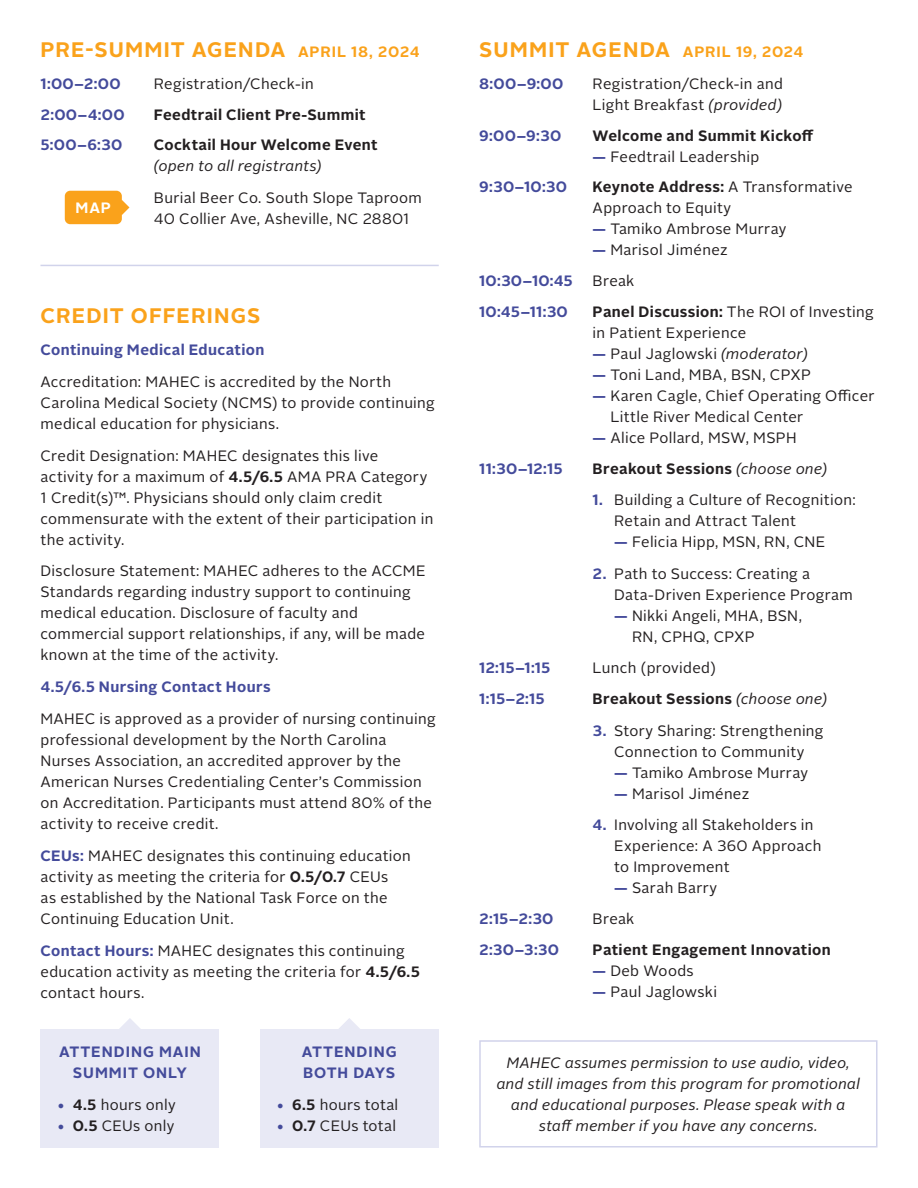
<style>
.page{position:relative;width:918px;height:1188px;background:#fff}
.page>*{position:absolute;margin:0;border:0;box-sizing:border-box;transform-origin:0 0}
.Heading{font:700 21px "Alright Sans";letter-spacing:.055em;color:#faa21b}
.Paragraph{font:15px/21px "Alright Sans";letter-spacing:.02em;color:#231f20}
.Paragraph-2{font:700 15px "Alright Sans";letter-spacing:.02em;color:#444b9b}
.Paragraph-3{font:700 15px/21px "Alright Sans";letter-spacing:.025em;color:#231f20}
.Paragraph-4{font:italic 15px/21px "Alright Sans";letter-spacing:.02em;color:#231f20;text-align:center}
.Subheading{font:700 15px/21px "Alright Sans";letter-spacing:.065em;color:#444b9b;text-align:center}
.t1{font:700 15px "Alright Sans";color:#fff}
.s1{font-size:15px}
.s2{font-weight:400;font-style:italic}
.s3{font-weight:700}
.s4{font-weight:700;color:#444b9b}
.s5{font-style:italic}
.s6{font-weight:700;color:#fff}
</style>
<div class="page">
<hr style="left:40px;top:265px;width:399px;height:1px;background:#d1d3eb">
<div style="left:40px;top:1029px;width:179px;height:119px;background:#e8e9f5"></div>
<div style="left:260px;top:1029px;width:179px;height:119px;background:#e8e9f5"></div>
<svg style="left:339px;top:1018px;width:21px;height:11px"></svg>
<svg style="left:119px;top:1018px;width:22px;height:11px"></svg>
<div style="left:479px;top:1040px;width:399px;height:108px;border:2px solid #d1d3eb"></div>
<div style="left:65px;top:191px;width:57px;height:33px;background:#faa21b;border-radius:5px"></div>
<svg style="left:122px;top:200px;width:7px;height:15px"></svg>
<p class="Heading" style="left:40px;top:35px;width:380px">PRE-SUMMIT AGENDA <span class="s1">APRIL 18, 2024</span></p>
<p class="Paragraph-2" style="left:40px;top:73px;width:82px">1:00–2:00</p>
<p class="Paragraph" style="left:154px;top:73px;width:161px">Registration/Check-in</p>
<p class="Paragraph-2" style="left:40px;top:104px;width:86px">2:00–4:00</p>
<p class="Paragraph-3" style="left:154px;top:104px;width:213px">Feedtrail Client Pre-Summit</p>
<p class="Paragraph-2" style="left:40px;top:135px;width:83px">5:00–6:30</p>
<p class="Paragraph-3" style="left:154px;top:135px;width:225px">Cocktail Hour Welcome Event <span class="s2">(open to all registrants)</span></p>
<p class="Paragraph" style="left:154px;top:188px;width:270px">Burial Beer Co. South Slope Taproom<br>40 Collier Ave, Asheville, NC 28801</p>
<p class="t1" style="left:76px;top:198px;width:37px">MAP</p>
<p class="Heading" style="left:40px;top:301px;width:221px">CREDIT OFFERINGS</p>
<p class="Paragraph-2" style="left:40px;top:339px;width:225px">Continuing Medical Education</p>
<p class="Paragraph" style="left:40px;top:371px;width:396px">Accreditation: MAHEC is accredited by the North<br>Carolina Medical Society (NCMS) to provide continuing medical education for physicians.</p>
<p class="Paragraph" style="left:40px;top:445px;width:394px">Credit Designation: MAHEC designates this live activity for a maximum of <span class="s3">4.5/6.5</span> AMA PRA Category 1 Credit(s)™. Physicians should only claim credit commensurate with the extent of their participation in the activity.</p>
<p class="Paragraph" style="left:40px;top:561px;width:387px">Disclosure Statement: MAHEC adheres to the ACCME Standards regarding industry support to continuing medical education. Disclosure of faculty and commercial support relationships, if any, will be made known at the time of the activity.</p>
<p class="Paragraph-2" style="left:40px;top:677px;width:232px">4.5/6.5 Nursing Contact Hours</p>
<p class="Paragraph" style="left:40px;top:709px;width:397px">MAHEC is approved as a provider of nursing continuing professional development by the North Carolina Nurses Association, an accredited approver by the American Nurses Credentialing Center’s Commission on Accreditation. Participants must attend 80% of the activity to receive credit.</p>
<p class="Paragraph" style="left:40px;top:845px;width:372px"><span class="s4">CEUs:</span> MAHEC designates this continuing education activity as meeting the criteria for <span class="s3">0.5/0.7</span> CEUs<br>as established by the National Task Force on the Continuing Education Unit.</p>
<p class="Paragraph" style="left:40px;top:940px;width:381px"><span class="s4">Contact Hours:</span> MAHEC designates this continuing education activity as meeting the criteria for <span class="s3">4.5/6.5 </span>contact hours.</p>
<p class="Subheading" style="left:59px;top:1042px;width:143px">ATTENDING MAIN<br>SUMMIT ONLY</p>
<p class="Paragraph" style="left:57px;top:1095px;width:121px"><span class="s4">•</span> <span class="s3">4.5</span> hours only</p>
<p class="Paragraph" style="left:57px;top:1116px;width:119px"><span class="s4">•</span> <span class="s3">0.5</span> CEUs only</p>
<p class="Subheading" style="left:302px;top:1042px;width:96px;text-align:left">ATTENDING<br>BOTH DAYS</p>
<p class="Paragraph" style="left:276px;top:1095px;width:124px"><span class="s4">•</span> <span class="s3">6.5</span> hours total</p>
<p class="Paragraph" style="left:276px;top:1116px;width:122px"><span class="s4">•</span> <span class="s3">0.7</span> CEUs total</p>
<p class="Heading" style="left:479px;top:35px;width:325px">SUMMIT AGENDA <span class="s1">APRIL 19, 2024</span></p>
<p class="Paragraph-2" style="left:479px;top:73px;width:86px">8:00–9:00</p>
<p class="Paragraph" style="left:593px;top:73px;width:192px">Registration/Check-in and<br>Light Breakfast <span class="s5">(provided)</span></p>
<p class="Paragraph-2" style="left:479px;top:125px;width:84px">9:00–9:30</p>
<p class="Paragraph-3" style="left:593px;top:125px;width:223px">Welcome and Summit Kickoff</p>
<p class="Paragraph" style="left:593px;top:146px;width:168px"><span class="s4">—</span> Feedtrail Leadership</p>
<p class="Paragraph-2" style="left:479px;top:177px;width:89px">9:30–10:30</p>
<p class="Paragraph" style="left:593px;top:177px;width:262px"><span class="s3">Keynote Address:</span> A Transformative<br>Approach to Equity</p>
<p class="Paragraph" style="left:593px;top:219px;width:195px"><span class="s4">—</span> Tamiko Ambrose Murray</p>
<p class="Paragraph" style="left:593px;top:240px;width:136px"><span class="s4">—</span> Marisol Jiménez</p>
<p class="Paragraph-2" style="left:479px;top:270px;width:95px">10:30–10:45</p>
<p class="Paragraph" style="left:593px;top:271px;width:43px">Break</p>
<p class="Paragraph-2" style="left:479px;top:301px;width:90px">10:45–11:30</p>
<p class="Paragraph" style="left:593px;top:301px;width:283px"><span class="s3">Panel Discussion:</span> The ROI of Investing in Patient Experience</p>
<p class="Paragraph" style="left:593px;top:343px;width:217px"><span class="s4">—</span> Paul Jaglowski <span class="s5">(moderator)</span></p>
<p class="Paragraph" style="left:593px;top:364px;width:220px"><span class="s4">—</span> Toni Land, MBA, BSN, CPXP</p>
<p class="Paragraph" style="left:593px;top:385px;width:284px"><span class="s4">—</span> Karen Cagle, Chief Operating Officer</p>
<p class="Paragraph" style="left:593px;top:406px;width:212px"><span class="s6">—</span> Little River Medical Center</p>
<p class="Paragraph" style="left:593px;top:427px;width:205px"><span class="s4">—</span> Alice Pollard, MSW, MSPH</p>
<p class="Paragraph-2" style="left:479px;top:458px;width:85px">11:30–12:15</p>
<p class="Paragraph-3" style="left:593px;top:458px;width:236px">Breakout Sessions <span class="s2">(choose one)</span></p>
<p class="Paragraph" style="left:614px;top:490px;width:243px;text-indent:-22px"><span class="s4">1.</span> Building a Culture of Recognition:<br>Retain and Attract Talent</p>
<p class="Paragraph" style="left:614px;top:532px;width:213px"><span class="s4">—</span> Felicia Hipp, MSN, RN, CNE</p>
<p class="Paragraph" style="left:614px;top:564px;width:240px;text-indent:-22px"><span class="s4">2.</span> Path to Success: Creating a<br>Data-Driven Experience Program</p>
<p class="Paragraph" style="left:614px;top:606px;width:189px"><span class="s4">—</span> Nikki Angeli, MHA, BSN,</p>
<p class="Paragraph" style="left:614px;top:627px;width:142px"><span class="s6">—</span> RN, CPHQ, CPXP</p>
<p class="Paragraph-2" style="left:479px;top:657px;width:73px">12:15–1:15</p>
<p class="Paragraph" style="left:593px;top:658px;width:125px">Lunch (provided)</p>
<p class="Paragraph-2" style="left:479px;top:688px;width:67px">1:15–2:15</p>
<p class="Paragraph-3" style="left:593px;top:688px;width:236px">Breakout Sessions <span class="s2">(choose one)</span></p>
<p class="Paragraph" style="left:593px;top:720px;width:232px;text-align:center"><span class="s4">3.</span> Story Sharing: Strengthening<br>Connection to Community</p>
<p class="Paragraph" style="left:614px;top:762px;width:195px"><span class="s4">—</span> Tamiko Ambrose Murray</p>
<p class="Paragraph" style="left:614px;top:783px;width:136px"><span class="s4">—</span> Marisol Jiménez</p>
<p class="Paragraph" style="left:614px;top:815px;width:209px;text-indent:-22px"><span class="s4">4.</span> Involving all Stakeholders in<br>Experience: A 360 Approach to Improvement</p>
<p class="Paragraph" style="left:614px;top:878px;width:105px"><span class="s4">—</span> Sarah Barry</p>
<p class="Paragraph-2" style="left:479px;top:908px;width:76px">2:15–2:30</p>
<p class="Paragraph" style="left:593px;top:909px;width:43px">Break</p>
<p class="Paragraph-2" style="left:479px;top:939px;width:81px">2:30–3:30</p>
<p class="Paragraph-3" style="left:593px;top:939px;width:240px">Patient Engagement Innovation</p>
<p class="Paragraph" style="left:593px;top:960px;width:103px"><span class="s4">—</span> Deb Woods</p>
<p class="Paragraph" style="left:593px;top:981px;width:126px"><span class="s4">—</span> Paul Jaglowski</p>
<p class="Paragraph-4" style="left:497px;top:1053px;width:365px">MAHEC assumes permission to use audio, video, and still images from this program for promotional and educational purposes. Please speak with a staff member if you have any concerns.</p>
</div>
